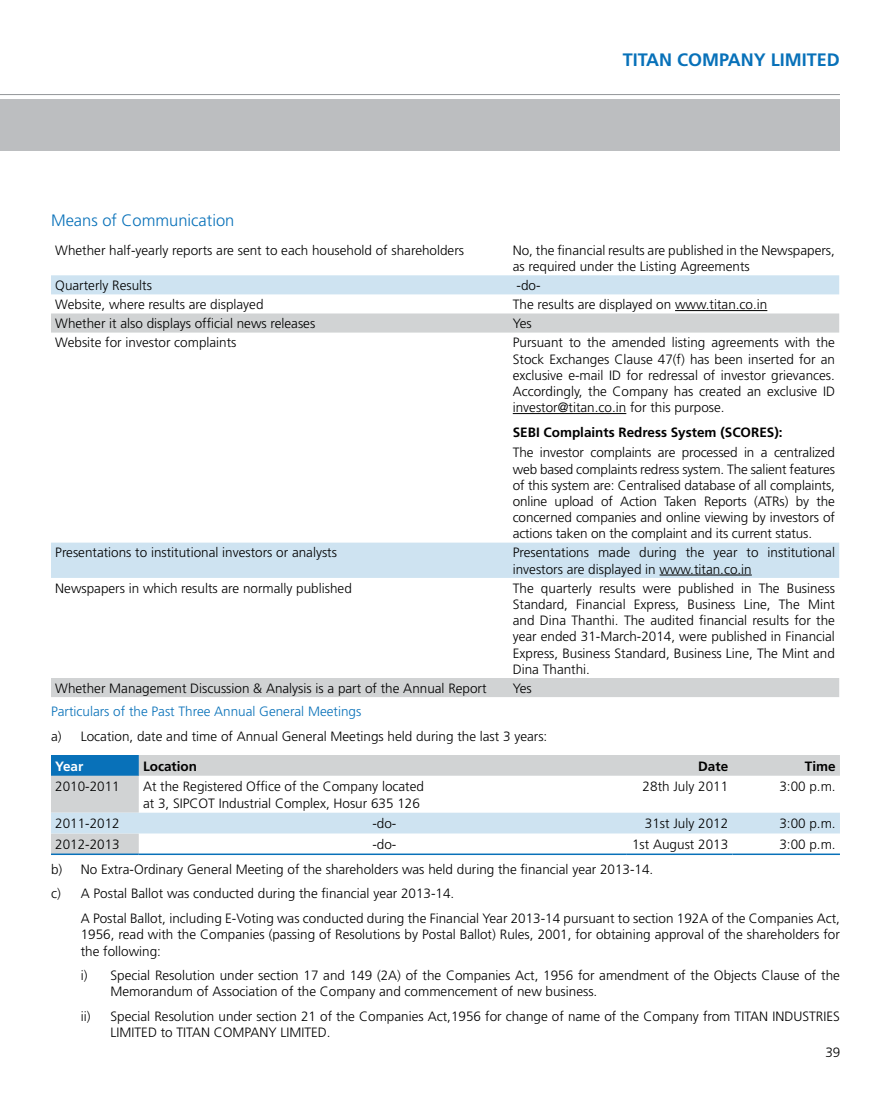
<style>
.page{position:relative;width:891px;height:1107px;background:#fff}
.page>*{position:absolute;margin:0;border:0;box-sizing:border-box;transform-origin:0 0}
.t1{font:700 18px "Frutiger";color:#0871b9}
.t2{font:300 16.5px "Frutiger";color:#0871b9}
.t3{font:300 13.5px/16.2px "Frutiger";color:#000}
.t4{font:700 13.5px "Frutiger";color:#000}
.t5{font:300 13.5px "Frutiger";color:#0871b9}
.t6{font:700 13.5px "Frutiger";color:#fff}
</style>
<div class="page">
<hr style="left:0;top:94px;width:840px;height:1px;background:#939598">
<div style="left:0;top:99px;width:840px;height:51px;background:#bcbec0"></div>
<svg style="left:51px;top:275px;width:788px;height:39px"></svg>
<svg style="left:51px;top:314px;width:788px;height:383px"></svg>
<hr style="left:675px;top:310px;width:92px;height:1px;background:#000">
<hr style="left:513px;top:413px;width:113px;height:1px;background:#000">
<hr style="left:660px;top:575px;width:92px;height:1px;background:#000">
<svg style="left:51px;top:755px;width:789px;height:99px"></svg>
<div style="left:51px;top:813px;width:789px;height:20px;background:#cee3f1"></div>
<hr style="left:51px;top:854px;width:88px;height:1px;background:#0871b9">
<hr style="left:139px;top:854px;width:487px;height:1px;background:#0871b9">
<hr style="left:626px;top:854px;width:106px;height:1px;background:#0871b9">
<hr style="left:732px;top:854px;width:108px;height:1px;background:#0871b9">
<h1 class="t1" style="left:623px;top:49px;width:219px">TITAN COMPANY LIMITED</h1>
<p class="t2" style="left:51px;top:211px;width:185px">Means of Communication</p>
<p class="t3" style="left:55px;top:242px;width:410px">Whether half-yearly reports are sent to each household of shareholders</p>
<p class="t3" style="left:513px;top:242px;width:324px">No, the financial results are published in the Newspapers, as required under the Listing Agreements</p>
<p class="t3" style="left:55px;top:277px;width:98px">Quarterly Results</p>
<p class="t3" style="left:517px;top:277px;width:26px">-do-</p>
<p class="t3" style="left:55px;top:296px;width:210px">Website, where results are displayed</p>
<p class="t3" style="left:513px;top:296px;width:256px">The results are displayed on www.titan.co.in</p>
<p class="t3" style="left:55px;top:316px;width:262px">Whether it also displays official news releases</p>
<p class="t3" style="left:513px;top:316px;width:21px">Yes</p>
<p class="t3" style="left:55px;top:335px;width:183px">Website for investor complaints</p>
<p class="t3" style="left:513px;top:335px;width:324px;text-align:justify">Pursuant to the amended listing agreements with the Stock Exchanges Clause 47(f) has been inserted for an exclusive e-mail ID for redressal of investor grievances.<br>Accordingly, the Company has created an exclusive ID investor@titan.co.in for this purpose.</p>
<p class="t4" style="left:513px;top:424px;width:271px">SEBI Complaints Redress System (SCORES):</p>
<p class="t3" style="left:513px;top:445px;width:324px;text-align:justify">The investor complaints are processed in a centralized web based complaints redress system. The salient features of this system are: Centralised database of all complaints, online upload of Action Taken Reports (ATRs) by the concerned companies and online viewing by investors of actions taken on the complaint and its current status.</p>
<p class="t3" style="left:55px;top:545px;width:283px">Presentations to institutional investors or analysts</p>
<p class="t3" style="left:513px;top:545px;width:324px">Presentations made during the year to institutional investors are displayed in www.titan.co.in</p>
<p class="t3" style="left:55px;top:580px;width:298px">Newspapers in which results are normally published</p>
<p class="t3" style="left:513px;top:580px;width:324px;text-align:justify">The quarterly results were published in The Business Standard, Financial Express, Business Line, The Mint and Dina Thanthi. The audited financial results for the year ended 31-March-2014, were published in Financial Express, Business Standard, Business Line, The Mint and Dina Thanthi.</p>
<p class="t3" style="left:55px;top:680px;width:433px">Whether Management Discussion &amp; Analysis is a part of the Annual Report</p>
<p class="t3" style="left:513px;top:680px;width:21px">Yes</p>
<p class="t5" style="left:51px;top:703px;width:312px">Particulars of the Past Three Annual General Meetings</p>
<p class="t3" style="left:51px;top:728px;width:498px">a) Location, date and time of Annual General Meetings held during the last 3 years:</p>
<p class="t6" style="left:55px;top:758px;width:30px">Year</p>
<p class="t4" style="left:143px;top:758px;width:55px">Location</p>
<p class="t4" style="left:698px;top:758px;width:32px">Date</p>
<p class="t4" style="left:805px;top:758px;width:32px">Time</p>
<p class="t3" style="left:55px;top:779px;width:66px">2010-2011</p>
<p class="t3" style="left:143px;top:779px;width:283px">At the Registered Office of the Company located at 3, SIPCOT Industrial Complex, Hosur 635 126</p>
<p class="t3" style="left:643px;top:779px;width:87px">28th July 2011</p>
<p class="t3" style="left:779px;top:779px;width:58px">3:00 p.m.</p>
<p class="t3" style="left:55px;top:816px;width:66px">2011-2012</p>
<p class="t3" style="left:372px;top:816px;width:26px">-do-</p>
<p class="t3" style="left:645px;top:816px;width:85px">31st July 2012</p>
<p class="t3" style="left:779px;top:816px;width:58px">3:00 p.m.</p>
<p class="t3" style="left:55px;top:836px;width:66px">2012-2013</p>
<p class="t3" style="left:372px;top:836px;width:26px">-do-</p>
<p class="t3" style="left:632px;top:836px;width:98px">1st August 2013</p>
<p class="t3" style="left:779px;top:836px;width:58px">3:00 p.m.</p>
<p class="t3" style="left:51px;top:857px;width:604px;line-height:24.8px">b) No Extra-Ordinary General Meeting of the shareholders was held during the financial year 2013-14. c) A Postal Ballot was conducted during the financial year 2013-14.</p>
<p class="t3" style="left:81px;top:910px;width:761px;text-align:justify">A Postal Ballot, including E-Voting was conducted during the Financial Year 2013-14 pursuant to section 192A of the Companies Act, 1956, read with the Companies (passing of Resolutions by Postal Ballot) Rules, 2001, for obtaining approval of the shareholders for the following:</p>
<p class="t3" style="left:111px;top:967px;width:731px;text-indent:-30px">i) Special Resolution under section 17 and 149 (2A) of the Companies Act, 1956 for amendment of the Objects Clause of the<br>Memorandum of Association of the Company and commencement of new business.</p>
<p class="t3" style="left:111px;top:1008px;width:731px;text-indent:-30px">ii) Special Resolution under section 21 of the Companies Act,1956 for change of name of the Company from TITAN INDUSTRIES<br>LIMITED to TITAN COMPANY LIMITED.</p>
<p class="t3" style="left:825px;top:1044px;width:17px">39</p>
</div>
